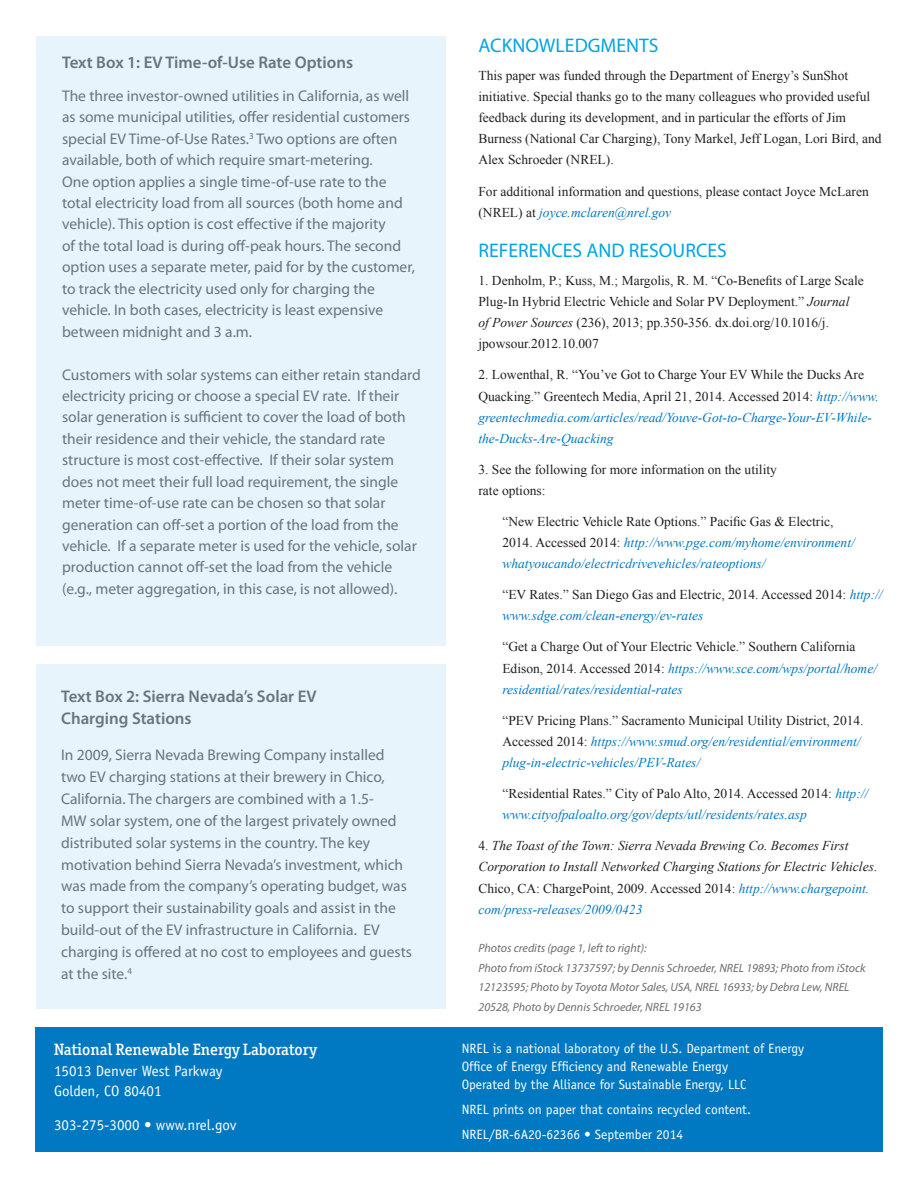
<style>
.page{position:relative;width:918px;height:1188px;background:#fff}
.page>*{position:absolute;margin:0;border:0;box-sizing:border-box;transform-origin:0 0}
.blue_headers{font:19.8px "Myriad Pro";color:#00a5e3}
.back_page_inset{font:600 16.95px/21.9px "Myriad Pro";color:#6a747b}
.t1{font:500 16.5px "Officina Serif ITC Std";color:#fff}
.back_page_inset-2{font:15.45px/21.5px "Myriad Pro";color:#6a747b}
.boilerplate{font:15px/19.5px "Officina Sans Std";color:#fff}
.body{font:13.5px/21.1px "Times New Roman";color:#231f20}
.body-2{font:italic 13.5px/21.1px "Times New Roman";color:#0079c2}
.boilerplate-2{font:13.5px/18px "Officina Sans Std";color:#fff}
.body-3{font:italic 13.5px/21.1px "Times New Roman";color:#231f20}
.photo_credit{font:italic 12px/19.5px "Myriad Pro";color:#6c6d70}
.s1{font-style:italic;color:#0079c2}
.s2{font-style:italic}
.s3{font-style:normal;color:#231f20}
.s4{font-style:normal}
.s5{color:#0079c2}
</style>
<div class="page">
<div style="left:36px;top:664px;width:409px;height:345px;background:#e7f4fb"></div>
<div style="left:35px;top:1027px;width:848px;height:125px;background:#0079c2"></div>
<div style="left:37px;top:36px;width:409px;height:610px;background:#e7f4fb"></div>
<p class="back_page_inset" style="left:62px;top:51px;width:293px">Text Box 1: EV Time-of-Use Rate Options</p>
<p class="back_page_inset-2" style="left:62px;top:85px;width:354px">The three investor-owned utilities in California, as well as some municipal utilities, offer residential customers special EV Time-of-Use Rates.<sup>3</sup> Two options are often available, both of which require smart-metering.<br>One option applies a single time-of-use rate to the total electricity load from all sources (both home and vehicle). This option is cost effective if the majority<br>of the total load is during off-peak hours. The second option uses a separate meter, paid for by the customer, to track the electricity used only for charging the vehicle. In both cases, electricity is least expensive between midnight and 3 a.m.</p>
<p class="back_page_inset-2" style="left:62px;top:363px;width:360px">Customers with solar systems can either retain standard electricity pricing or choose a special EV rate. If their solar generation is sufficient to cover the load of both their residence and their vehicle, the standard rate structure is most cost-effective. If their solar system does not meet their full load requirement, the single meter time-of-use rate can be chosen so that solar generation can off-set a portion of the load from the vehicle. If a separate meter is used for the vehicle, solar production cannot off-set the load from the vehicle (e.g., meter aggregation, in this case, is not allowed).</p>
<p class="back_page_inset" style="left:61px;top:685px;width:257px">Text Box 2: Sierra Nevada’s Solar EV<br>Charging Stations</p>
<p class="back_page_inset-2" style="left:61px;top:744px;width:352px;line-height:21.9px">In 2009, Sierra Nevada Brewing Company installed two EV charging stations at their brewery in Chico, California. The chargers are combined with a 1.5-<br>MW solar system, one of the largest privately owned distributed solar systems in the country. The key motivation behind Sierra Nevada’s investment, which was made from the company’s operating budget, was to support their sustainability goals and assist in the build-out of the EV infrastructure in California. EV charging is offered at no cost to employees and guests at the site.<sup>4</sup></p>
<p class="t1" style="left:54px;top:1040px;width:265px">National Renewable Energy Laboratory</p>
<p class="boilerplate" style="left:54px;top:1061px;width:170px">15013 Denver West Parkway<br>Golden, CO 80401</p>
<p class="boilerplate" style="left:54px;top:1115px;width:184px">303-275-3000 • www.nrel.gov</p>
<p class="blue_headers" style="left:478px;top:33px;width:182px">ACKNOWLEDGMENTS</p>
<p class="body" style="left:478px;top:64px;width:405px">This paper was funded through the Department of Energy’s SunShot initiative. Special thanks go to the many colleagues who provided useful feedback during its development, and in particular the efforts of Jim Burness (National Car Charging), Tony Markel, Jeff Logan, Lori Bird, and Alex Schroeder (NREL).</p>
<p class="body" style="left:478px;top:181px;width:392px">For additional information and questions, please contact Joyce McLaren (NREL) at <span class="s1">joyce.mclaren@nrel.gov</span></p>
<p class="blue_headers" style="left:478px;top:239px;width:250px">REFERENCES AND RESOURCES</p>
<p class="body" style="left:478px;top:270px;width:387px">1. Denholm, P.; Kuss, M.; Margolis, R. M. “Co-Benefits of Large Scale Plug-In Hybrid Electric Vehicle and Solar PV Deployment.” <span class="s2">Journal<br>of Power Sources</span> (236), 2013; pp.350-356. dx.doi.org/10.1016/j. jpowsour.2012.10.007</p>
<p class="body" style="left:478px;top:364px;width:402px">2. Lowenthal, R. “You’ve Got to Charge Your EV While the Ducks Are Quacking.” Greentech Media, April 21, 2014. Accessed 2014: <span class="s1">http://www. greentechmedia.com/articles/read/Youve-Got-to-Charge-Your-EV-While&shy;the-Ducks-Are-Quacking</span></p>
<p class="body" style="left:478px;top:459px;width:300px">3. See the following for more information on the utility rate options:</p>
<p class="body-2" style="left:502px;top:511px;width:354px"><span class="s3">“New Electric Vehicle Rate Options.” Pacific Gas &amp; Electric,<br>2014. Accessed 2014:</span> http://www.pge.com/myhome/environment/ whatyoucando/electricdrivevehicles/rateoptions/</p>
<p class="body" style="left:502px;top:584px;width:382px">“EV Rates.” San Diego Gas and Electric, 2014. Accessed 2014: <span class="s1">http:// www.sdge.com/clean-energy/ev-rates</span></p>
<p class="body" style="left:502px;top:636px;width:376px">“Get a Charge Out of Your Electric Vehicle.” Southern California<br>Edison, 2014. Accessed 2014: <span class="s1">https://www.sce.com/wps/portal/home/ residential/rates/residential-rates</span></p>
<p class="body-2" style="left:502px;top:709px;width:363px"><span class="s3">“PEV Pricing Plans.” Sacramento Municipal Utility District, 2014.<br>Accessed 2014:</span> https://www.smud.org/en/residential/environment/ plug-in-electric-vehicles/PEV-Rates/</p>
<p class="body-2" style="left:502px;top:783px;width:367px"><span class="s3">“Residential Rates.” City of Palo Alto, 2014. Accessed 2014:</span> http:// www.cityofpaloalto.org/gov/depts/utl/residents/rates.asp</p>
<p class="body-3" style="left:478px;top:835px;width:400px"><span class="s4">4.</span> The Toast of the Town: Sierra Nevada Brewing Co. Becomes First Corporation to Install Networked Charging Stations for Electric Vehicles<span class="s4">.<br>Chico, CA: ChargePoint, 2009. Accessed 2014:</span> <span class="s5">http://www.chargepoint. com/press-releases/2009/0423</span></p>
<p class="photo_credit" style="left:478px;top:938px;width:389px">Photos credits (page 1, left to right):<br>Photo from iStock 13737597; by Dennis Schroeder, NREL 19893; Photo from iStock 12123595; Photo by Toyota Motor Sales, USA, NREL 16933; by Debra Lew, NREL 20528, Photo by Dennis Schroeder, NREL 19163</p>
<p class="boilerplate-2" style="left:462px;top:1040px;width:344px">NREL is a national laboratory of the U.S. Department of Energy<br>Office of Energy Efficiency and Renewable Energy<br>Operated by the Alliance for Sustainable Energy, LLC</p>
<p class="boilerplate-2" style="left:462px;top:1100px;width:291px">NREL prints on paper that contains recycled content.</p>
<p class="boilerplate-2" style="left:462px;top:1125px;width:223px">NREL/BR-6A20-62366 • September 2014</p>
</div>
